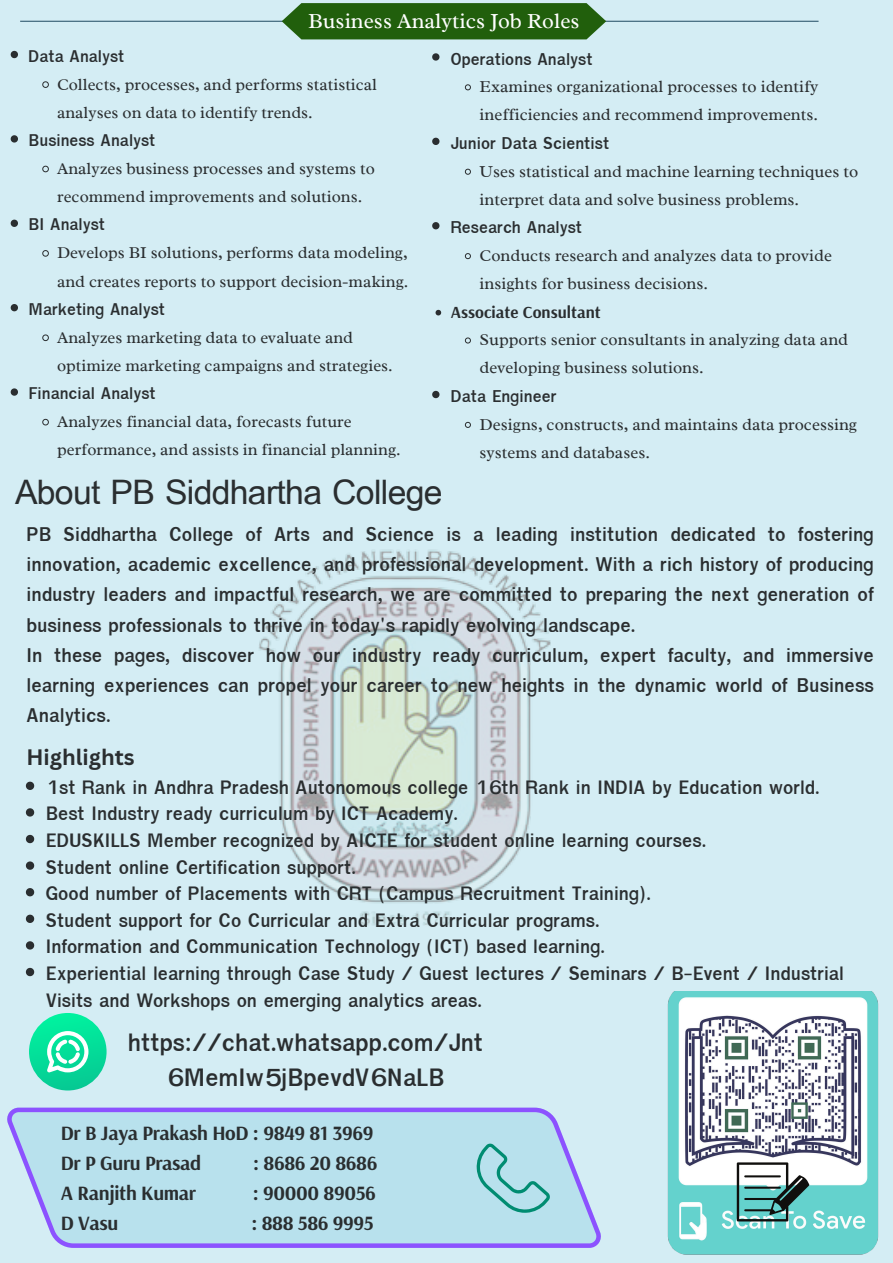
<style>
.page{position:relative;width:893px;height:1263px;background:#d4edf4}
.page>*{position:absolute;margin:0;border:0;box-sizing:border-box;transform-origin:0 0}
.t1{font:33.75px "Garuda";letter-spacing:-.02em;color:#2a2e30}
.t2{font:700 24.83px/34.9px "Garuda";color:#2a2e30;text-align:center}
.t3{font:21.75px "Radley";color:#fff}
.t4{font:700 21.75px "Canva Sans";color:#2a2e30}
.t5{font:700 20.25px/29.8px "Arsenal";letter-spacing:-.02em;color:#2a2e30}
.t6{font:700 19.65px/30.2px "Garuda";color:#2a2e30}
.t7{font:700 19.2px/26.6px "Garuda";color:#2a2e30}
.t8{font:16.95px/28.1px "Radley";color:#2a2e30}
.t9{font:700 16.95px "Garuda";color:#2a2e30}
.t10{font:700 16.95px "Arsenal";color:#2a2e30}
.t11{font:16.8px/28.1px "Radley";color:#2a2e30}
.t12{font:700 16.8px "Garuda";color:#2a2e30}
</style>
<div class="page">
<hr style="left:20px;top:21px;width:798px;height:1px;background:#345c72">
<svg style="left:282px;top:3px;width:324px;height:36px;background:#2b671a"></svg>
<svg style="left:7px;top:1107px;width:594px;height:141px;background:#b6d6ee"></svg>
<img style="left:667px;top:992px;width:212px;height:263px">
<img style="left:259px;top:550px;width:291px;height:376px">
<div style="left:29px;top:1013px;width:78px;height:77px;background:linear-gradient(to bottom,#04f3a1,#06c993);border-radius:50%"></div>
<svg style="left:47px;top:1031px;width:41px;height:41px;background:#72ecc6"></svg>
<svg style="left:476px;top:1143px;width:74px;height:70px;background:#9cd4da"></svg>
<svg style="left:737px;top:1162px;width:72px;height:59px;background:#80a9a6"></svg>
<svg style="left:11px;top:51px;width:7px;height:7px"></svg>
<svg style="left:42px;top:81px;width:7px;height:7px"></svg>
<svg style="left:11px;top:135px;width:7px;height:8px"></svg>
<svg style="left:42px;top:166px;width:7px;height:6px"></svg>
<svg style="left:11px;top:220px;width:7px;height:7px"></svg>
<svg style="left:42px;top:250px;width:7px;height:7px"></svg>
<svg style="left:11px;top:304px;width:7px;height:7px"></svg>
<svg style="left:42px;top:334px;width:7px;height:7px"></svg>
<svg style="left:11px;top:388px;width:7px;height:8px"></svg>
<svg style="left:42px;top:419px;width:7px;height:7px"></svg>
<svg style="left:432px;top:53px;width:7px;height:8px"></svg>
<svg style="left:465px;top:84px;width:6px;height:7px"></svg>
<svg style="left:432px;top:138px;width:7px;height:7px"></svg>
<svg style="left:465px;top:169px;width:6px;height:6px"></svg>
<svg style="left:432px;top:222px;width:7px;height:7px"></svg>
<svg style="left:465px;top:253px;width:6px;height:6px"></svg>
<svg style="left:435px;top:310px;width:6px;height:5px"></svg>
<svg style="left:465px;top:337px;width:6px;height:7px"></svg>
<svg style="left:432px;top:391px;width:7px;height:7px"></svg>
<svg style="left:465px;top:422px;width:6px;height:6px"></svg>
<svg style="left:26px;top:782px;width:8px;height:8px"></svg>
<svg style="left:26px;top:808px;width:8px;height:8px"></svg>
<svg style="left:26px;top:835px;width:8px;height:8px"></svg>
<svg style="left:26px;top:861px;width:8px;height:9px"></svg>
<svg style="left:26px;top:888px;width:8px;height:8px"></svg>
<svg style="left:26px;top:915px;width:8px;height:8px"></svg>
<svg style="left:26px;top:941px;width:8px;height:8px"></svg>
<svg style="left:26px;top:968px;width:8px;height:8px"></svg>
<h4 class="t3" style="left:308px;top:7px;width:273px">Business Analytics Job Roles</h4>
<p class="t12" style="left:29px;top:46px;width:97px">Data Analyst</p>
<p class="t11" style="left:57px;top:70px;width:321px">Collects, processes, and performs statistical analyses on data to identify trends.</p>
<p class="t12" style="left:29px;top:130px;width:128px">Business Analyst</p>
<p class="t11" style="left:57px;top:154px;width:319px">Analyzes business processes and systems to recommend improvements and solutions.</p>
<p class="t12" style="left:29px;top:215px;width:78px">BI Analyst</p>
<p class="t11" style="left:57px;top:239px;width:353px">Develops BI solutions, performs data modeling, and creates reports to support decision-making.</p>
<p class="t12" style="left:29px;top:299px;width:138px">Marketing Analyst</p>
<p class="t11" style="left:57px;top:323px;width:337px">Analyzes marketing data to evaluate and optimize marketing campaigns and strategies.</p>
<p class="t12" style="left:29px;top:383px;width:129px">Financial Analyst</p>
<p class="t11" style="left:57px;top:408px;width:345px">Analyzes financial data, forecasts future performance, and assists in financial planning.</p>
<p class="t1" style="left:15px;top:472px;width:429px">About PB Siddhartha College</p>
<p class="t9" style="left:451px;top:49px;width:143px">Operations Analyst</p>
<p class="t8" style="left:479px;top:72px;width:340px">Examines organizational processes to identify inefficiencies and recommend improvements.</p>
<p class="t9" style="left:451px;top:133px;width:160px">Junior Data Scientist</p>
<p class="t8" style="left:479px;top:157px;width:380px">Uses statistical and machine learning techniques to interpret data and solve business problems.</p>
<p class="t9" style="left:451px;top:218px;width:133px">Research Analyst</p>
<p class="t8" style="left:479px;top:241px;width:354px">Conducts research and analyzes data to provide insights for business decisions.</p>
<h1 class="t10" style="left:451px;top:301px;width:152px">Associate Consultant</h1>
<h3 class="t8" style="left:479px;top:326px;width:370px">Supports senior consultants in analyzing data and developing business solutions.</h3>
<p class="t9" style="left:451px;top:386px;width:107px">Data Engineer</p>
<h3 class="t8" style="left:479px;top:410px;width:379px">Designs, constructs, and maintains data processing systems and databases.</h3>
<p class="t6" style="left:26px;top:519px;width:849px">PB Siddhartha College of Arts and Science is a leading institution dedicated to fostering innovation, academic excellence, and professional development. With a rich history of producing industry leaders and impactful research, we are committed to preparing the next generation of business professionals to thrive in today's rapidly evolving landscape.<br>In these pages, discover how our industry ready curriculum, expert faculty, and immersive learning experiences can propel your career to new heights in the dynamic world of Business Analytics.</p>
<p class="t4" style="left:26px;top:741px;width:110px">Highlights</p>
<p class="t7" style="left:46px;top:774px;width:775px">1st Rank in Andhra Pradesh Autonomous college 16th Rank in INDIA by Education world.</p>
<p class="t7" style="left:46px;top:800px;width:413px">Best Industry ready curriculum by ICT Academy.</p>
<p class="t7" style="left:46px;top:827px;width:661px">EDUSKILLS Member recognized by AICTE for student online learning courses.</p>
<p class="t7" style="left:46px;top:854px;width:311px">Student online Certification support.</p>
<p class="t7" style="left:46px;top:880px;width:606px">Good number of Placements with CRT (Campus Recruitment Training).</p>
<p class="t7" style="left:46px;top:907px;width:555px">Student support for Co Curricular and Extra Curricular programs.</p>
<p class="t7" style="left:46px;top:933px;width:560px">Information and Communication Technology (ICT) based learning.</p>
<p class="t7" style="left:46px;top:960px;width:800px">Experiential learning through Case Study / Guest lectures / Seminars / B-Event / Industrial<br>Visits and Workshops on emerging analytics areas.</p>
<p class="t2" style="left:128px;top:1025px;width:357px">https://chat.whatsapp.com/Jnt<br>6MemIw5jBpevdV6NaLB</p>
<p class="t5" style="left:61px;top:1118px;width:314px">Dr B Jaya Prakash HoD : 9849 81 3969<br>Dr P Guru Prasad</p>
<p class="t5" style="left:253px;top:1147px;width:126px">: 8686 20 8686</p>
<p class="t5" style="left:61px;top:1177px;width:137px">A Ranjith Kumar</p>
<p class="t5" style="left:253px;top:1177px;width:125px">: 90000 89056</p>
<p class="t5" style="left:61px;top:1207px;width:59px">D Vasu</p>
<p class="t5" style="left:251px;top:1207px;width:124px">: 888 586 9995</p>
</div>
